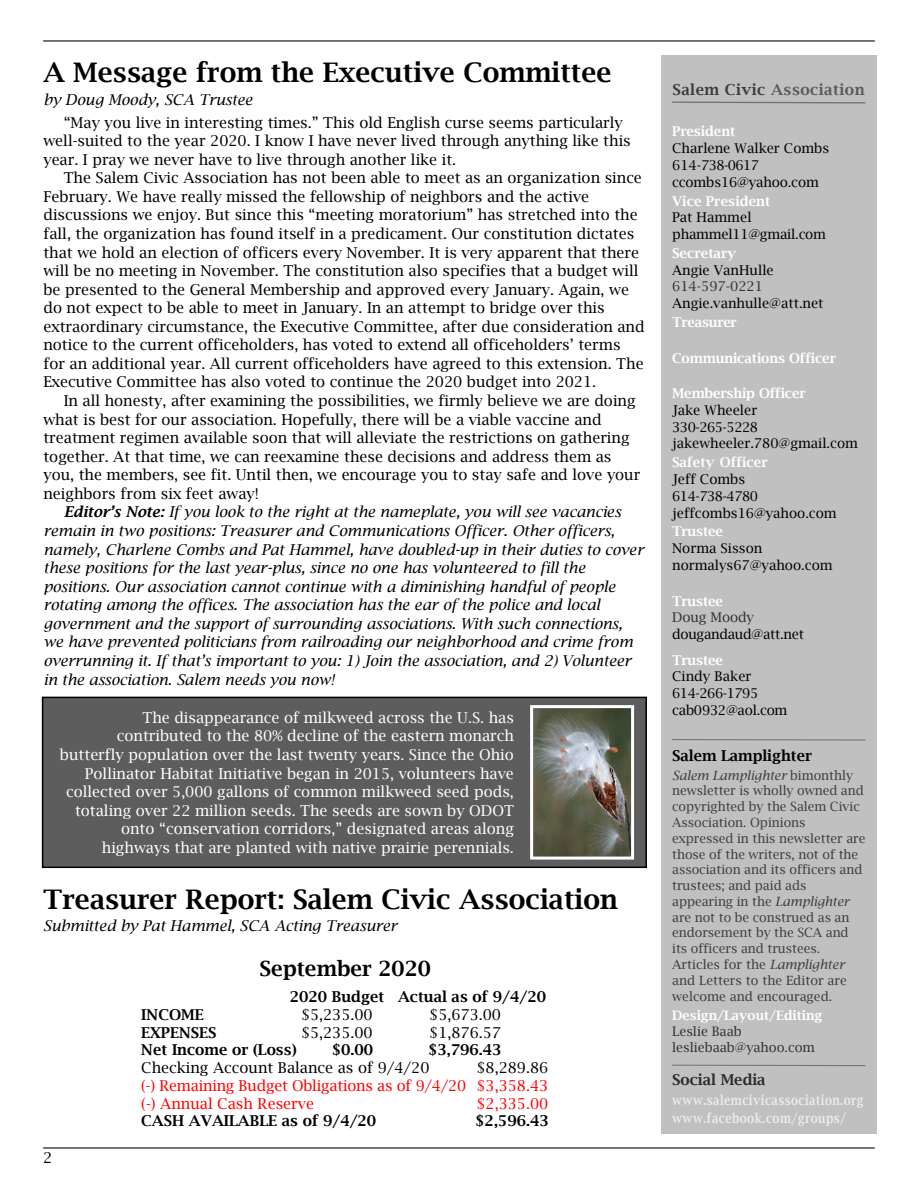
<style>
.page{position:relative;width:918px;height:1188px;background:#fff}
.page>*{position:absolute;margin:0;border:0;box-sizing:border-box;transform-origin:0 0}
.t1{font:600 27px "Lucida Bright";color:#000}
.t2{font:600 21px "Lucida Bright";color:#000}
.t3{font:600 15.15px "Lucida Bright";letter-spacing:.03em;color:rgb(44 43 42/.7)}
.t4{font:15px/18.6px "Lucida Bright";color:#000}
.t5{font:italic 15px/18.6px "Lucida Bright";color:#000}
.t6{font:15px/18.6px "Lucida Bright";color:#fff;text-align:right}
.t7{font:600 15px "Lucida Bright";color:#000}
.t8{font:15px/17.7px "Lucida Bright";letter-spacing:-.01em;color:#f00}
.t9{font:600 15px "Lucida Bright";color:#2c2b2a}
.t10{font:13.5px/16.6px "Lucida Bright";color:#000}
.t11{font:600 13.5px "Lucida Bright";letter-spacing:-.01em;color:#fff}
.t12{font:600 13.5px/18.1px "Lucida Bright";letter-spacing:.04em;color:rgb(255 255 255/.7);scale:.84 1}
.t13{font:13.5px "Lucida Bright";color:#313234}
.t14{font:13.5px "Lucida Bright";letter-spacing:-.02em;color:#000}
.t15{font:13.05px/16.2px "Lucida Bright";color:#313234}
.t16{font:600 13.05px "Lucida Bright";color:#fff}
.t17{font:12.75px/15.8px "Lucida Bright";color:#3f3e3e}
.s1{font-weight:600}
.s2{color:rgb(0 0 0/.7)}
.s3{font-style:italic}
</style>
<div class="page">
<hr style="left:43px;top:1147px;width:832px;height:2px;background:#3f3e3e">
<hr style="left:43px;top:40px;width:832px;height:2px;background:#3f3e3e">
<div style="left:42px;top:697px;width:605px;height:171px;background:#5d5d5d;border:2px solid #000"></div>
<div style="left:661px;top:55px;width:216px;height:1078px;background:#c0c0c0"></div>
<svg style="left:672px;top:101px;width:194px;height:3px"></svg>
<hr style="left:672px;top:739px;width:193px;height:2px;background:#2c2b2a;opacity:.5">
<hr style="left:672px;top:1065px;width:193px;height:1px;background:#2c2b2a;opacity:.5">
<img style="left:534px;top:709px;width:96px;height:147px">
<div style="left:530px;top:705px;width:104px;height:155px;border:3px solid #fff"></div>
<h1 class="t1" style="left:43px;top:61px;width:570px">A Message from the Executive Committee</h1>
<p class="t5" style="left:43px;top:91px;width:211px">by Doug Moody, SCA Trustee</p>
<p class="t4" style="left:43px;top:114px;width:589px;text-indent:20px">“May you live in interesting times.” This old English curse seems particularly well-suited to the year 2020. I know I have never lived through anything like this year. I pray we never have to live through another like it.</p>
<p class="t4" style="left:43px;top:170px;width:603px;text-indent:20px">The Salem Civic Association has not been able to meet as an organization since February. We have really missed the fellowship of neighbors and the active discussions we enjoy. But since this “meeting moratorium” has stretched into the fall, the organization has found itself in a predicament. Our constitution dictates that we hold an election of officers every November. It is very apparent that there will be no meeting in November. The constitution also specifies that a budget will be presented to the General Membership and approved every January. Again, we do not expect to be able to meet in January. In an attempt to bridge over this extraordinary circumstance, the Executive Committee, after due consideration and notice to the current officeholders, has voted to extend all officeholders’ terms for an additional year. All current officeholders have agreed to this extension. The Executive Committee has also voted to continue the 2020 budget into 2021.</p>
<p class="t4" style="left:43px;top:393px;width:598px;text-indent:20px">In all honesty, after examining the possibilities, we firmly believe we are doing what is best for our association. Hopefully, there will be a viable vaccine and treatment regimen available soon that will alleviate the restrictions on gathering together. At that time, we can reexamine these decisions and address them as you, the members, see fit. Until then, we encourage you to stay safe and love your neighbors from six feet away!</p>
<p class="t5" style="left:43px;top:504px;width:602px;text-indent:20px"><span class="s1">Editor’s Note:</span> If you look to the right at the nameplate, you will see vacancies remain in two positions: Treasurer and Communications Officer. Other officers, namely, Charlene Combs and Pat Hammel, have doubled-up in their duties to cover these positions for the last year-plus, since no one has volunteered to fill the positions. Our association cannot continue with a diminishing handful of people rotating among the offices. The association has the ear of the police and local government and the support of surrounding associations. With such connections, we have prevented politicians from railroading our neighborhood and crime from overrunning it. If that’s important to you: 1) Join the association, and 2) Volunteer in the association. Salem needs you now!</p>
<p class="t6" style="left:60px;top:709px;width:456px">The disappearance of milkweed across the U.S. has contributed to the 80% decline of the eastern monarch butterfly population over the last twenty years. Since the Ohio Pollinator Habitat Initiative began in 2015, volunteers have collected over 5,000 gallons of common milkweed seed pods, totaling over 22 million seeds. The seeds are sown by ODOT onto “conservation corridors,” designated areas along highways that are planted with native prairie perennials.</p>
<h1 class="t1" style="left:43px;top:888px;width:576px">Treasurer Report: Salem Civic Association</h1>
<p class="t5" style="left:43px;top:918px;width:356px">Submitted by Pat Hammel, SCA Acting Treasurer</p>
<h2 class="t2" style="left:260px;top:959px;width:173px">September 2020</h2>
<p class="t7" style="left:290px;top:991px;width:258px">2020 Budget Actual as of 9/4/20</p>
<p class="t7" style="left:141px;top:1008px;width:64px">INCOME</p>
<p class="t4" style="left:301px;top:1006px;width:73px">$5,235.00</p>
<p class="t4" style="left:429px;top:1006px;width:73px">$5,673.00</p>
<p class="t7" style="left:141px;top:1026px;width:77px">EXPENSES</p>
<p class="t4" style="left:301px;top:1024px;width:73px">$5,235.00</p>
<p class="t4" style="left:429px;top:1024px;width:73px">$1,876.57</p>
<p class="t7" style="left:141px;top:1044px;width:157px">Net Income or (Loss)</p>
<p class="t7" style="left:332px;top:1044px;width:43px">$0.00</p>
<p class="t7" style="left:428px;top:1044px;width:75px">$3,796.43</p>
<p class="t4" style="left:141px;top:1060px;width:290px">Checking Account Balance as of 9/4/20</p>
<p class="t4" style="left:477px;top:1060px;width:73px">$8,289.86</p>
<p class="t8" style="left:141px;top:1078px;width:408px">(-) Remaining Budget Obligations as of 9/4/20 $3,358.43 (-) Annual Cash Reserve</p>
<p class="t8" style="left:477px;top:1095px;width:73px">$2,335.00</p>
<p class="t4" style="left:43px;top:1149px;width:11px">2</p>
<p class="t7" style="left:141px;top:1115px;width:237px">CASH AVAILABLE as of 9/4/20</p>
<p class="t7" style="left:475px;top:1115px;width:75px">$2,596.43</p>
<p class="t3" style="left:673px;top:83px;width:194px"><span class="s2">Salem Civic</span> Association</p>
<p class="t11" style="left:672px;top:126px;width:65px">President</p>
<p class="t10" style="left:672px;top:141px;width:159px">Charlene Walker Combs<br>614-738-0617 ccombs16@yahoo.com</p>
<p class="t11" style="left:672px;top:195px;width:100px">Vice President</p>
<p class="t10" style="left:672px;top:210px;width:155px">Pat Hammel phammel11@gmail.com</p>
<p class="t11" style="left:672px;top:248px;width:66px">Secretary</p>
<p class="t10" style="left:672px;top:262px;width:103px">Angie VanHulle</p>
<p class="t13" style="left:672px;top:281px;width:92px">614-597-0221</p>
<p class="t10" style="left:672px;top:296px;width:153px">Angie.vanhulle@att.net</p>
<p class="t11" style="left:672px;top:317px;width:66px">Treasurer</p>
<p class="t11" style="left:672px;top:352px;width:165px">Communications Officer</p>
<p class="t11" style="left:672px;top:388px;width:135px">Membership Officer</p>
<p class="t10" style="left:672px;top:403px;width:187px">Jake Wheeler<br>330-265-5228 jakewheeler.780@gmail.com</p>
<p class="t11" style="left:672px;top:457px;width:97px">Safety Officer</p>
<p class="t10" style="left:672px;top:472px;width:166px">Jeff Combs<br>614-738-4780 jeffcombs16@yahoo.com</p>
<p class="t11" style="left:672px;top:526px;width:52px">Trustee</p>
<p class="t10" style="left:672px;top:541px;width:162px">Norma Sisson normalys67@yahoo.com</p>
<p class="t11" style="left:672px;top:595px;width:52px">Trustee</p>
<p class="t13" style="left:672px;top:612px;width:83px">Doug Moody</p>
<p class="t14" style="left:672px;top:629px;width:133px">dougandaud@att.net</p>
<p class="t11" style="left:672px;top:654px;width:52px">Trustee</p>
<p class="t10" style="left:672px;top:669px;width:117px">Cindy Baker<br>614-266-1795 cab0932@aol.com</p>
<p class="t7" style="left:672px;top:749px;width:142px">Salem Lamplighter</p>
<p class="t17" style="left:672px;top:768px;width:195px"><span class="s3">Salem Lamplighter</span> bimonthly newsletter is wholly owned and copyrighted by the Salem Civic<br>Association. Opinions expressed in this newsletter are those of the writers, not of the association and its officers and trustees; and paid ads appearing in the <span class="s3">Lamplighter </span>are not to be construed as an endorsement by the SCA and its officers and trustees.<br>Articles for the <span class="s3">Lamplighter </span>and Letters to the Editor are welcome and encouraged.</p>
<p class="t16" style="left:672px;top:1010px;width:152px">Design/Layout/Editing</p>
<p class="t15" style="left:672px;top:1024px;width:144px">Leslie Baab lesliebaab@yahoo.com</p>
<p class="t9" style="left:672px;top:1073px;width:95px">Social Media</p>
<p class="t12" style="left:672px;top:1092px;width:229px">www.salemcivicassociation.org www.facebook.com/groups/</p>
</div>
